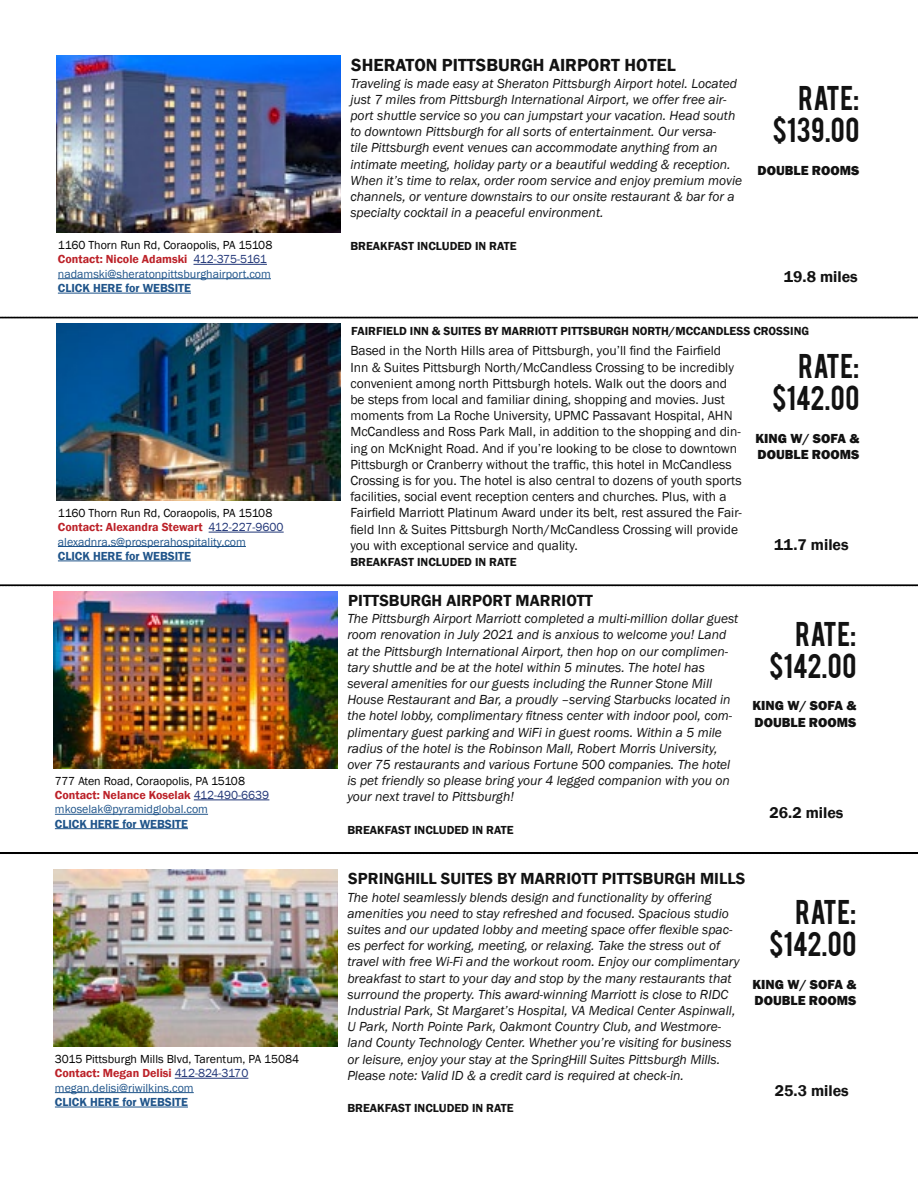
<style>
.page{position:relative;width:918px;height:1188px;background:#fff}
.page>*{position:absolute;margin:0;border:0;box-sizing:border-box;transform-origin:0 0}
.t1{font:27px/32.4px "Bebas";letter-spacing:.015em;color:#121212;text-align:right}
.t2{font:600 18px "Franklin Gothic";color:#121212}
.t3{font:600 16.5px "Franklin Gothic";color:#121212}
.t4{font:600 16.05px "Franklin Gothic";color:#121212}
.t5{font:italic 13.5px/16.2px "Franklin Gothic";color:#121212}
.t6{font:13.5px/16.2px "Franklin Gothic";color:#121212}
.t7{font:800 13.5px/16.2px "Franklin Gothic";color:#121212}
.t8{font:12px/14.4px "Franklin Gothic";color:#000}
.t9{font:12px/14.4px "Franklin Gothic";color:#1f548a}
.t10{font:600 12px "Franklin Gothic";color:#121212}
.t11{font:600 12px "Franklin Gothic";color:#1f548a}
.s1{font-weight:600;color:#bc2229}
.s2{color:#203577}
.s3{color:#000}
.s4{color:#1f548a}
</style>
<div class="page">
<img style="left:56px;top:56px;width:284px;height:177px">
<hr style="left:194px;top:264px;width:73px;height:1px;background:#203577">
<hr style="left:58px;top:278px;width:213px;height:1px;background:#1f548a">
<hr style="left:58px;top:293px;width:133px;height:1px;background:#1f548a">
<img style="left:56px;top:323px;width:284px;height:177px">
<hr style="left:209px;top:532px;width:75px;height:1px;background:#203577">
<hr style="left:58px;top:546px;width:188px;height:1px;background:#1f548a">
<hr style="left:58px;top:561px;width:133px;height:1px;background:#1f548a">
<img style="left:53px;top:591px;width:285px;height:177px">
<hr style="left:194px;top:800px;width:75px;height:1px;background:#203577">
<hr style="left:55px;top:814px;width:153px;height:1px;background:#1f548a">
<hr style="left:55px;top:828px;width:133px;height:1px;background:#1f548a">
<img style="left:53px;top:869px;width:285px;height:177px">
<hr style="left:175px;top:1078px;width:73px;height:1px;background:#203577">
<hr style="left:55px;top:1092px;width:139px;height:1px;background:#1f548a">
<hr style="left:55px;top:1107px;width:133px;height:1px;background:#1f548a">
<svg style="left:0;top:317px;width:918px;height:2px"></svg>
<svg style="left:0;top:584px;width:918px;height:2px"></svg>
<hr style="left:0;top:852px;width:918px;height:2px;background:#000">
<h2 class="t2" style="left:351px;top:54px;width:326px">SHERATON PITTSBURGH AIRPORT HOTEL</h2>
<p class="t5" style="left:350px;top:75px;width:393px">Traveling is made easy at Sheraton Pittsburgh Airport hotel. Located just 7 miles from Pittsburgh International Airport, we offer free air&shy;port shuttle service so you can jumpstart your vacation. Head south to downtown Pittsburgh for all sorts of entertainment. Our versa-<br>tile Pittsburgh event venues can accommodate anything from an intimate meeting, holiday party or a beautiful wedding &amp; reception.<br>When it’s time to relax, order room service and enjoy premium movie channels, or venture downstairs to our onsite restaurant &amp; bar for a specialty cocktail in a peaceful environment.</p>
<p class="t8" style="left:58px;top:238px;width:216px">1160 Thorn Run Rd, Coraopolis, PA 15108</p>
<p class="t10" style="left:350px;top:238px;width:168px">BREAKFAST INCLUDED IN RATE</p>
<p class="t9" style="left:58px;top:252px;width:215px"><span class="s1">Contact: Nicole Adamski</span> <span class="s2">412-375-5161 </span>nadamski@sheratonpittsburghairport.com</p>
<p class="t11" style="left:58px;top:281px;width:135px">CLICK HERE for WEBSITE</p>
<h1 class="t1" style="left:772px;top:80px;width:88px">RATE: $139.00</h1>
<p class="t7" style="left:758px;top:162px;width:103px">DOUBLE ROOMS</p>
<p class="t4" style="left:784px;top:267px;width:75px">19.8 miles</p>
<p class="t9" style="left:58px;top:506px;width:227px"><span class="s3">1160 Thorn Run Rd, Coraopolis, PA 15108<br></span><span class="s1">Contact: Alexandra Stewart</span> <span class="s2">412-227-9600 </span>alexadnra.s@prosperahospitality.com</p>
<p class="t11" style="left:58px;top:549px;width:135px">CLICK HERE for WEBSITE</p>
<p class="t8" style="left:55px;top:774px;width:216px">777 Aten Road, Coraopolis, PA 15108<br><span class="s1">Contact: Nelance Koselak</span> <span class="s2">412-490-6639 </span><span class="s4">mkoselak@pyramidglobal.com</span></p>
<p class="t11" style="left:55px;top:816px;width:135px">CLICK HERE for WEBSITE</p>
<p class="t8" style="left:55px;top:1052px;width:246px">3015 Pittsburgh Mills Blvd, Tarentum, PA 15084<br><span class="s1">Contact: Megan Delisi</span> <span class="s2">412-824-3170 </span><span class="s4">megan.delisi@riwilkins.com</span></p>
<p class="t11" style="left:55px;top:1095px;width:135px">CLICK HERE for WEBSITE</p>
<p class="t10" style="left:351px;top:323px;width:459px">FAIRFIELD INN &amp; SUITES BY MARRIOTT PITTSBURGH NORTH/MCCANDLESS CROSSING</p>
<p class="t6" style="left:350px;top:343px;width:393px">Based in the North Hills area of Pittsburgh, you’ll find the Fairfield Inn &amp; Suites Pittsburgh North/McCandless Crossing to be incredibly convenient among north Pittsburgh hotels. Walk out the doors and be steps from local and familiar dining, shopping and movies. Just moments from La Roche University, UPMC Passavant Hospital, AHN McCandless and Ross Park Mall, in addition to the shopping and din&shy;ing on McKnight Road. And if you’re looking to be close to downtown Pittsburgh or Cranberry without the traffic, this hotel in McCandless Crossing is for you. The hotel is also central to dozens of youth sports facilities, social event reception centers and churches. Plus, with a Fairfield Marriott Platinum Award under its belt, rest assured the Fair&shy;field Inn &amp; Suites Pittsburgh North/McCandless Crossing will provide you with exceptional service and quality.</p>
<p class="t10" style="left:350px;top:555px;width:168px">BREAKFAST INCLUDED IN RATE</p>
<h1 class="t1" style="left:772px;top:348px;width:89px">RATE: $142.00</h1>
<p class="t7" style="left:755px;top:430px;width:105px">KING W/ SOFA &amp;<br>DOUBLE ROOMS</p>
<p class="t4" style="left:774px;top:535px;width:76px">11.7 miles</p>
<p class="t3" style="left:348px;top:590px;width:246px">PITTSBURGH AIRPORT MARRIOTT</p>
<p class="t5" style="left:347px;top:611px;width:393px">The Pittsburgh Airport Marriott completed a multi-million dollar guest room renovation in July 2021 and is anxious to welcome you! Land at the Pittsburgh International Airport, then hop on our complimen&shy;tary shuttle and be at the hotel within 5 minutes. The hotel has several amenities for our guests including the Runner Stone Mill House Restaurant and Bar, a proudly –serving Starbucks located in the hotel lobby, complimentary fitness center with indoor pool, com&shy;plimentary guest parking and WiFi in guest rooms. Within a 5 mile radius of the hotel is the Robinson Mall, Robert Morris University, over 75 restaurants and various Fortune 500 companies. The hotel is pet friendly so please bring your 4 legged companion with you on your next travel to Pittsburgh!</p>
<p class="t10" style="left:347px;top:822px;width:168px">BREAKFAST INCLUDED IN RATE</p>
<h1 class="t1" style="left:769px;top:616px;width:89px">RATE: $142.00</h1>
<p class="t7" style="left:752px;top:698px;width:105px">KING W/ SOFA &amp;<br>DOUBLE ROOMS</p>
<p class="t4" style="left:770px;top:802px;width:75px">26.2 miles</p>
<p class="t3" style="left:348px;top:868px;width:398px">SPRINGHILL SUITES BY MARRIOTT PITTSBURGH MILLS</p>
<p class="t5" style="left:347px;top:889px;width:394px">The hotel seamlessly blends design and functionality by offering amenities you need to stay refreshed and focused. Spacious studio suites and our updated lobby and meeting space offer flexible spac&shy;es perfect for working, meeting, or relaxing. Take the stress out of travel with free Wi-Fi and the workout room. Enjoy our complimentary breakfast to start to your day and stop by the many restaurants that surround the property. This award-winning Marriott is close to RIDC Industrial Park, St Margaret’s Hospital, VA Medical Center Aspinwall, U Park, North Pointe Park, Oakmont Country Club, and Westmore&shy;land County Technology Center. Whether you’re visiting for business or leisure, enjoy your stay at the SpringHill Suites Pittsburgh Mills.<br>Please note: Valid ID &amp; a credit card is required at check-in.</p>
<p class="t10" style="left:347px;top:1101px;width:168px">BREAKFAST INCLUDED IN RATE</p>
<h1 class="t1" style="left:769px;top:894px;width:89px">RATE: $142.00</h1>
<p class="t7" style="left:752px;top:976px;width:105px">KING W/ SOFA &amp;<br>DOUBLE ROOMS</p>
<p class="t4" style="left:775px;top:1081px;width:75px">25.3 miles</p>
</div>
